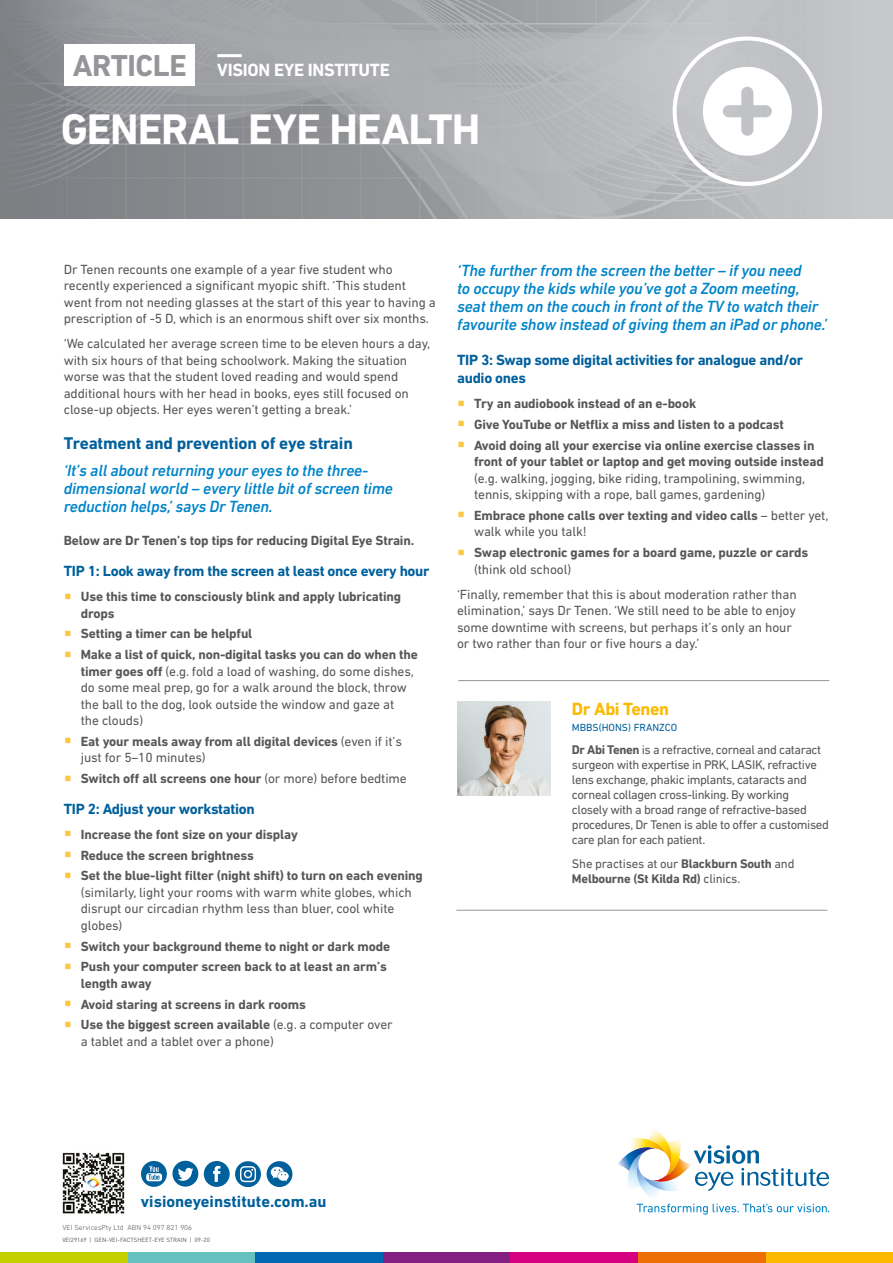
<style>
.page{position:relative;width:893px;height:1263px;background:#fff}
.page>*{position:absolute;margin:0;border:0;box-sizing:border-box;transform-origin:0 0}
.t1{font:700 43.5px "DIN Next LT Pro";letter-spacing:-.02em;color:#fff}
.t2{font:700 18px "DIN Next LT Pro";letter-spacing:-.015em;color:#fff}
.t3{font:700 18px "DIN Next LT Pro";letter-spacing:-.02em;color:#fbba00}
.t4{font:700 17.25px "DIN Next LT Pro";letter-spacing:-.01em;color:#00609c}
.t5{font:italic 500 16.5px/18px "DIN Next LT Pro";letter-spacing:-.015em;color:#0084c9}
.t6{font:700 16.5px "DIN Next LT Pro";color:#00609c}
.t7{font:700 15px/18px "DIN Next LT Pro";letter-spacing:-.02em;color:#00609c}
.t8{font:13.5px/16.5px "DIN Next LT Pro";letter-spacing:-.01em;color:#575756}
.t9{font:700 13.5px/20.7px "DIN Next LT Pro";letter-spacing:-.01em;color:#575756}
.t10{font:12.75px/15px "DIN Next LT Pro";letter-spacing:-.03em;color:#575756}
.t11{font:700 12.75px/15px "DIN Next LT Pro";letter-spacing:-.015em;color:#575756}
.t12{font:10.5px "DIN Next LT Pro";color:#00609c}
.t13{font:300 7.5px "DIN Next LT Pro";color:#575756}
.t14{font:6px "DIN";color:#575756}
.s1{font-size:30.75px;color:#94969a}
.s2{font-weight:700}
.s3{font-weight:400}
</style>
<div class="page">
<img style="left:0;top:0;width:893px;height:218px">
<svg style="left:673px;top:37px;width:149px;height:149px"></svg>
<svg style="left:618px;top:1129px;width:211px;height:86px"></svg>
<div style="left:765px;top:1252px;width:128px;height:11px;background:#fbba00"></div>
<div style="left:638px;top:1252px;width:127px;height:11px;background:#ed7004"></div>
<div style="left:510px;top:1252px;width:128px;height:11px;background:#d4007f"></div>
<div style="left:383px;top:1252px;width:127px;height:11px;background:#831f82"></div>
<div style="left:255px;top:1252px;width:128px;height:11px;background:#0067b2"></div>
<div style="left:128px;top:1252px;width:127px;height:11px;background:#66c1be"></div>
<div style="left:0;top:1252px;width:128px;height:11px;background:#c4cf00"></div>
<svg style="left:141px;top:1161px;width:57px;height:26px"></svg>
<svg style="left:204px;top:1161px;width:57px;height:26px"></svg>
<svg style="left:267px;top:1161px;width:26px;height:26px"></svg>
<img style="left:62px;top:1152px;width:63px;height:62px">
<hr style="left:458px;top:680px;width:371px;height:1px;background:#94969a">
<hr style="left:456px;top:910px;width:371px;height:1px;background:#94969a">
<img style="left:457px;top:702px;width:94px;height:93px">
<div style="left:64px;top:44px;width:131px;height:41px;background:#fff"></div>
<hr style="left:217px;top:54px;width:25px;height:3px;background:#fff">
<h2 class="t2" style="left:73px;top:60px;width:318px"><span class="s1">ARTICLE</span> VISION EYE INSTITUTE</h2>
<h1 class="t1" style="left:61px;top:104px;width:421px">GENERAL EYE HEALTH</h1>
<p class="t8" style="left:64px;top:261px;width:373px">Dr Tenen recounts one example of a year five student who recently experienced a significant myopic shift. ‘This student went from not needing glasses at the start of this year to having a prescription of -5 D, which is an enormous shift over six months.</p>
<p class="t8" style="left:64px;top:335px;width:368px">‘We calculated her average screen time to be eleven hours a day, with six hours of that being schoolwork. Making the situation worse was that the student loved reading and would spend additional hours with her head in books, eyes still focused on close-up objects. Her eyes weren’t getting a break.’</p>
<p class="t4" style="left:64px;top:433px;width:291px">Treatment and prevention of eye strain</p>
<p class="t5" style="left:64px;top:461px;width:331px">‘It’s all about returning your eyes to the three&shy;dimensional world – every little bit of screen time reduction helps,’ says Dr Tenen.</p>
<p class="t9" style="left:64px;top:530px;width:352px">Below are Dr Tenen’s top tips for reducing Digital Eye Strain.</p>
<p class="t7" style="left:64px;top:562px;width:367px">TIP 1: Look away from the screen at least once every hour</p>
<p class="t9" style="left:81px;top:588px;width:322px;line-height:16.5px">Use this time to consciously blink and apply lubricating drops</p>
<p class="t9" style="left:81px;top:623px;width:339px">Setting a timer can be helpful<br>Make a list of quick, non-digital tasks you can do when the</p>
<p class="t8" style="left:81px;top:663px;width:335px"><span class="s2">timer goes off</span> (e.g. fold a load of washing, do some dishes, do some meal prep, go for a walk around the block, throw the ball to the dog, look outside the window and gaze at the clouds)</p>
<p class="t9" style="left:81px;top:733px;width:323px;line-height:16.5px">Eat your meals away from all digital devices <span class="s3">(even if it’s just for 5–10 minutes)</span></p>
<p class="t9" style="left:81px;top:768px;width:328px">Switch off all screens one hour <span class="s3">(or more) before bedtime</span></p>
<p class="t7" style="left:64px;top:800px;width:193px">TIP 2: Adjust your workstation</p>
<p class="t9" style="left:81px;top:824px;width:343px">Increase the font size on your display<br>Reduce the screen brightness<br>Set the blue-light filter (night shift) to turn on each evening</p>
<p class="t8" style="left:81px;top:884px;width:333px">(similarly, light your rooms with warm white globes, which disrupt our circadian rhythm less than bluer, cool white globes)</p>
<p class="t9" style="left:81px;top:936px;width:311px">Switch your background theme to night or dark mode<br>Push your computer screen back to at least an arm’s</p>
<p class="t9" style="left:81px;top:973px;width:313px">length away<br>Avoid staring at screens in dark rooms<br>Use the biggest screen available <span class="s3">(e.g. a computer over</span></p>
<p class="t8" style="left:81px;top:1033px;width:195px">a tablet and a tablet over a phone)</p>
<p class="t5" style="left:457px;top:261px;width:371px">‘The further from the screen the better – if you need<br>to occupy the kids while you’ve got a Zoom meeting, seat them on the couch in front of the TV to watch their favourite show instead of giving them an iPad or phone.’</p>
<p class="t7" style="left:457px;top:351px;width:348px">TIP 3: Swap some digital activities for analogue and/or audio ones</p>
<p class="t9" style="left:474px;top:393px;width:342px">Try an audiobook instead of an e-book<br>Give YouTube or Netflix a miss and listen to a podcast<br>Avoid doing all your exercise via online exercise classes in</p>
<p class="t9" style="left:474px;top:451px;width:351px">front of your tablet or laptop and get moving outside instead</p>
<p class="t8" style="left:474px;top:470px;width:333px">(e.g. walking, jogging, bike riding, trampolining, swimming, tennis, skipping with a rope, ball games, gardening)</p>
<p class="t9" style="left:474px;top:507px;width:356px;line-height:16.5px">Embrace phone calls over texting and video calls <span class="s3">– better yet, walk while you talk!</span></p>
<p class="t9" style="left:474px;top:542px;width:336px">Swap electronic games for a board game, puzzle or cards</p>
<p class="t8" style="left:457px;top:556px;width:341px;line-height:25px;text-indent:17px">(think old school)<br>‘Finally, remember that this is about moderation rather than</p>
<p class="t8" style="left:457px;top:602px;width:340px">elimination,’ says Dr Tenen. ‘We still need to be able to enjoy some downtime with screens, but perhaps it’s only an hour or two rather than four or five hours a day.’</p>
<h2 class="t3" style="left:572px;top:698px;width:99px">Dr Abi Tenen</h2>
<p class="t12" style="left:572px;top:721px;width:107px">MBBS(HONS) FRANZCO</p>
<p class="t10" style="left:572px;top:742px;width:259px"><span class="s2">Dr Abi Tenen</span> is a refractive, corneal and cataract surgeon with expertise in PRK, LASIK, refractive lens exchange, phakic implants, cataracts and corneal collagen cross-linking. By working<br>closely with a broad range of refractive-based procedures, Dr Tenen is able to offer a customised care plan for each patient.</p>
<p class="t11" style="left:572px;top:856px;width:224px"><span class="s3">She practises at our</span> Blackburn South <span class="s3">and<br></span>Melbourne (St Kilda Rd) <span class="s3">clinics.</span></p>
<p class="t6" style="left:141px;top:1191px;width:187px">visioneyeinstitute.com.au</p>
<p class="t13" style="left:62px;top:1223px;width:131px">VEI ServicesPty Ltd ABN 94 097 821 906</p>
<p class="t14" style="left:62px;top:1236px;width:149px">VEI29169 | GEN-VEI-FACTSHEET-EYE STRAIN | 09-20</p>
</div>
